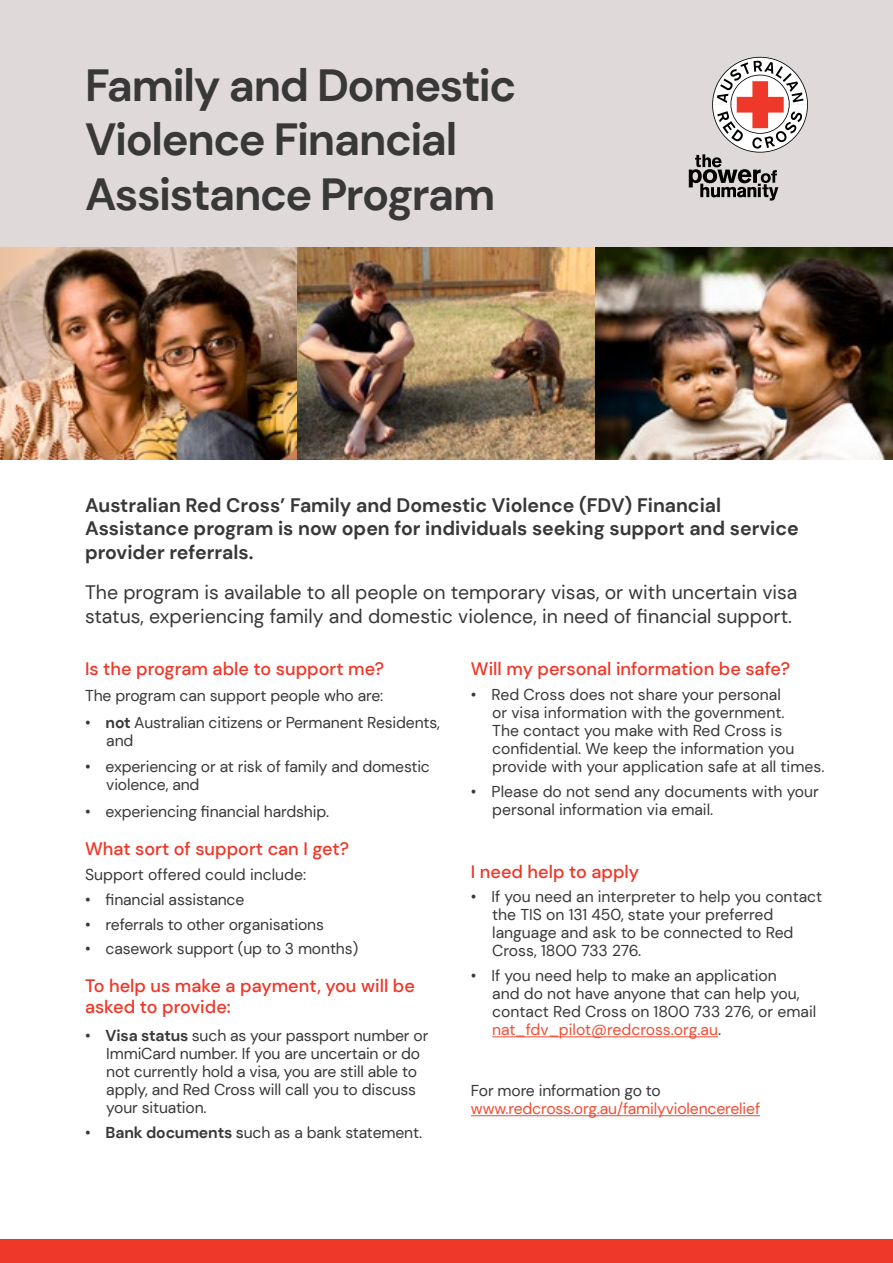
<style>
.page{position:relative;width:893px;height:1263px;background:#fff}
.page>*{position:absolute;margin:0;border:0;box-sizing:border-box;transform-origin:0 0}
.t1{font:700 45px/54px "DM Sans";letter-spacing:-.03em;color:#383839}
.t2{font:700 19.5px/23.4px "DM Sans";color:#383839}
.t3{font:19.5px/23.4px "DM Sans";color:#383839}
.t4{font:500 18px/21px "DM Sans";color:#ee3829}
.t5{font:15.75px/18px "DM Sans";letter-spacing:-.01em;color:#383839}
.t6{font:15.75px "DM Sans";letter-spacing:-.01em;color:#f04d33}
.s1{font-weight:700}
.s2{font-weight:500}
.s3{color:#f04d33}
</style>
<div class="page">
<div style="left:0;top:0;width:893px;height:247px;background:#dfdad9"></div>
<div style="left:0;top:1240px;width:893px;height:23px;background:#ee3829"></div>
<svg style="left:689px;top:57px;width:119px;height:144px"></svg>
<hr style="left:492px;top:1036px;width:226px;height:1px;background:#f04d33">
<hr style="left:471px;top:1115px;width:289px;height:1px;background:#f04d33">
<img style="left:0;top:247px;width:893px;height:213px">
<h1 class="t1" style="left:85px;top:59px;width:433px">Family and Domestic<br>Violence Financial<br>Assistance Program</h1>
<p class="t2" style="left:85px;top:493px;width:715px">Australian Red Cross’ Family and Domestic Violence (FDV) Financial<br>Assistance program is now open for individuals seeking support and service provider referrals.</p>
<p class="t3" style="left:85px;top:581px;width:714px">The program is available to all people on temporary visas, or with uncertain visa status, experiencing family and domestic violence, in need of financial support.</p>
<p class="t4" style="left:85px;top:658px;width:301px">Is the program able to support me?</p>
<p class="t5" style="left:85px;top:687px;width:300px">The program can support people who are:</p>
<p class="t5" style="left:106px;top:713px;width:335px;text-indent:-21px">• <span class="s1">not</span> Australian citizens or Permanent Residents, and</p>
<p class="t5" style="left:106px;top:758px;width:325px;text-indent:-21px">• experiencing or at risk of family and domestic violence, and</p>
<p class="t5" style="left:85px;top:802px;width:246px">• experiencing financial hardship.</p>
<p class="t4" style="left:85px;top:838px;width:266px">What sort of support can I get?</p>
<p class="t5" style="left:85px;top:865px;width:223px">Support offered could include:</p>
<p class="t5" style="left:85px;top:890px;width:161px">• financial assistance</p>
<p class="t5" style="left:85px;top:915px;width:240px">• referrals to other organisations</p>
<p class="t5" style="left:85px;top:940px;width:275px">• casework support (up to 3 months)</p>
<p class="t4" style="left:85px;top:975px;width:331px">To help us make a payment, you will be asked to provide:</p>
<p class="t5" style="left:106px;top:1027px;width:324px;text-indent:-21px">• <span class="s1">Visa status</span> such as your passport number or ImmiCard number. If you are uncertain or do not currently hold a visa, you are still able to apply, and Red Cross will call you to discuss your situation.</p>
<p class="t5" style="left:85px;top:1123px;width:339px">• <span class="s1">Bank documents</span> <span class="s2">s</span>uch as a bank statement.</p>
<p class="t4" style="left:471px;top:658px;width:321px">Will my personal information be safe?</p>
<p class="t5" style="left:492px;top:685px;width:334px;text-indent:-21px">• Red Cross does not share your personal<br>or visa information with the government.<br>The contact you make with Red Cross is confidential. We keep the information you provide with your application safe at all times.</p>
<p class="t5" style="left:492px;top:782px;width:328px;text-indent:-21px">• Please do not send any documents with your personal information via email.</p>
<p class="t4" style="left:471px;top:861px;width:170px">I need help to apply</p>
<p class="t5" style="left:492px;top:888px;width:331px;text-indent:-21px">• If you need an interpreter to help you contact the TIS on 131 450, state your preferred language and ask to be connected to Red Cross, 1800 733 276.</p>
<p class="t5" style="left:492px;top:967px;width:326px;text-indent:-21px">• If you need help to make an application<br>and do not have anyone that can help you, contact Red Cross on 1800 733 276, or email <span class="s3">nat_fdv_pilot@redcross.org.au</span>.</p>
<p class="t5" style="left:471px;top:1081px;width:191px">For more information go to</p>
<p class="t6" style="left:471px;top:1099px;width:291px">www.redcross.org.au/familyviolencerelief</p>
</div>
